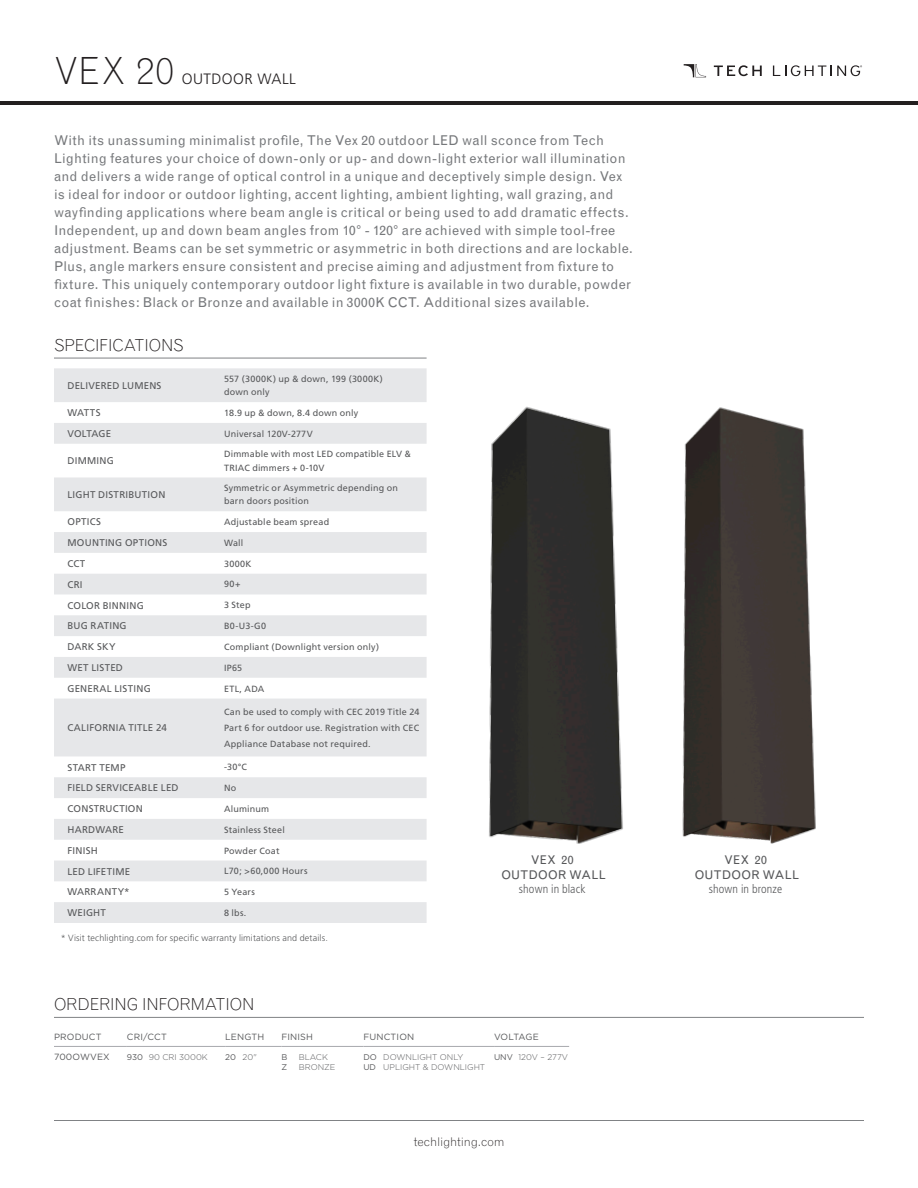
<style>
.page{position:relative;width:918px;height:1188px;background:#fff}
.page>*{position:absolute;margin:0;border:0;box-sizing:border-box;transform-origin:0 0}
.t1{font:300 37.5px "Grotesque";color:#231f20}
.Spec_Header{font:300 16.5px "Grotesque";letter-spacing:-.015em;color:#231f20}
.t2{font:300 15px "Frutiger";letter-spacing:.03em;color:#231f20}
.t3{font:13.5px/18px "Grotesque";letter-spacing:.02em;color:#76787b}
.Product{font:12px/14.4px "Grotesque";letter-spacing:.005em;color:#57585a;text-align:center}
.Product_Detail{font:300 condensed 12px "Frutiger";letter-spacing:.01em;color:#57585a}
.t4{font:300 12px "Grotesque";letter-spacing:-.01em;color:#231f20}
.t5{font:9.75px "Frutiger";letter-spacing:.025em;color:#57585a}
.t6{font:9.75px "Frutiger";color:#57585a}
.t7{font:9px/13.5px "Frutiger";letter-spacing:.02em;color:#57585a}
.t8{font:300 9px "Frutiger";letter-spacing:.015em;color:#57585a}
.Column_Header{font:9px "Gotham";letter-spacing:.02em;color:#57585a}
.Column_Header-2{font:9px "Gotham";letter-spacing:-.02em;color:#57585a}
.Column_Text{font:300 8.25px "Gotham";color:#57585a}
.Column_Text-2{font:8.25px "Gotham";color:#57585a}
.s1{font-weight:400}
</style>
<div class="page">
<svg style="left:714px;top:65px;width:48px;height:11px"></svg>
<svg style="left:773px;top:65px;width:89px;height:11px"></svg>
<svg style="left:684px;top:64px;width:22px;height:13px"></svg>
<hr style="left:0;top:101px;width:918px;height:4px;background:#231f20">
<hr style="left:54px;top:1120px;width:810px;height:1px;background:#808285">
<hr style="left:54px;top:1017px;width:810px;height:1px;background:#808285">
<svg style="left:54px;top:368px;width:373px;height:555px;fill:#e6e7e9"></svg>
<img style="left:489px;top:406px;width:134px;height:438px">
<img style="left:682px;top:407px;width:134px;height:437px">
<hr style="left:54px;top:1046px;width:73px;height:1px;background:#a8a9ad">
<hr style="left:127px;top:1046px;width:98px;height:1px;background:#a8a9ad">
<hr style="left:225px;top:1046px;width:56px;height:1px;background:#a8a9ad">
<hr style="left:281px;top:1046px;width:82px;height:1px;background:#a8a9ad">
<hr style="left:363px;top:1046px;width:131px;height:1px;background:#a8a9ad">
<hr style="left:494px;top:1046px;width:75px;height:1px;background:#a8a9ad">
<hr style="left:54px;top:358px;width:373px;height:1px;background:#808285">
<h1 class="t1" style="left:54px;top:48px;width:121px">VEX 20</h1>
<p class="t2" style="left:182px;top:70px;width:116px">OUTDOOR WALL</p>
<p class="t3" style="left:54px;top:132px;width:580px">With its unassuming minimalist profile, The Vex 20 outdoor LED wall sconce from Tech Lighting features your choice of down-only or up- and down-light exterior wall illumination and delivers a wide range of optical control in a unique and deceptively simple design. Vex is ideal for indoor or outdoor lighting, accent lighting, ambient lighting, wall grazing, and wayfinding applications where beam angle is critical or being used to add dramatic effects.<br>Independent, up and down beam angles from 10° - 120° are achieved with simple tool-free adjustment. Beams can be set symmetric or asymmetric in both directions and are lockable.<br>Plus, angle markers ensure consistent and precise aiming and adjustment from fixture to fixture. This uniquely contemporary outdoor light fixture is available in two durable, powder coat finishes: Black or Bronze and available in 3000K CCT. Additional sizes available.</p>
<p class="Spec_Header" style="left:54px;top:335px;width:131px">SPECIFICATIONS</p>
<p class="t5" style="left:68px;top:380px;width:96px">DELIVERED LUMENS</p>
<p class="t7" style="left:224px;top:372px;width:160px">557 (3000K) up &amp; down, 199 (3000K) down only</p>
<p class="t5" style="left:68px;top:407px;width:35px">WATTS</p>
<p class="t7" style="left:224px;top:406px;width:136px">18.9 up &amp; down, 8.4 down only</p>
<p class="t6" style="left:68px;top:428px;width:45px">VOLTAGE</p>
<p class="t7" style="left:224px;top:427px;width:90px">Universal 120V-277V</p>
<p class="t5" style="left:68px;top:455px;width:48px">DIMMING</p>
<p class="t7" style="left:224px;top:447px;width:189px">Dimmable with most LED compatible ELV &amp;<br>TRIAC dimmers + 0-10V</p>
<p class="t5" style="left:68px;top:489px;width:99px">LIGHT DISTRIBUTION</p>
<p class="t7" style="left:224px;top:481px;width:175px">Symmetric or Asymmetric depending on barn doors position</p>
<p class="t5" style="left:68px;top:516px;width:35px">OPTICS</p>
<p class="t7" style="left:224px;top:515px;width:107px">Adjustable beam spread</p>
<p class="t5" style="left:68px;top:537px;width:101px">MOUNTING OPTIONS</p>
<p class="t7" style="left:224px;top:536px;width:21px">Wall</p>
<p class="t5" style="left:68px;top:558px;width:19px">CCT</p>
<p class="t7" style="left:224px;top:557px;width:29px">3000K</p>
<p class="t5" style="left:68px;top:579px;width:17px">CRI</p>
<p class="t7" style="left:224px;top:578px;width:18px">90+</p>
<p class="t5" style="left:68px;top:599px;width:78px">COLOR BINNING</p>
<p class="t7" style="left:224px;top:598px;width:28px">3 Step</p>
<p class="t5" style="left:68px;top:620px;width:61px">BUG RATING</p>
<p class="t7" style="left:224px;top:619px;width:43px">B0-U3-G0</p>
<p class="t5" style="left:68px;top:641px;width:50px">DARK SKY</p>
<p class="t7" style="left:224px;top:640px;width:156px">Compliant (Downlight version only)</p>
<p class="t5" style="left:68px;top:662px;width:57px">WET LISTED</p>
<p class="t7" style="left:224px;top:661px;width:20px">IP65</p>
<p class="t5" style="left:68px;top:683px;width:85px">GENERAL LISTING</p>
<p class="t7" style="left:224px;top:682px;width:42px">ETL, ADA</p>
<p class="t5" style="left:68px;top:722px;width:101px">CALIFORNIA TITLE 24</p>
<p class="t7" style="left:224px;top:705px;width:197px">Can be used to comply with CEC 2019 Title 24</p>
<p class="t7" style="left:224px;top:721px;width:197px">Part 6 for outdoor use. Registration with CEC</p>
<p class="t7" style="left:224px;top:737px;width:148px">Appliance Database not required.</p>
<p class="t5" style="left:68px;top:761px;width:60px">START TEMP</p>
<p class="t7" style="left:224px;top:760px;width:25px">-30°C</p>
<p class="t5" style="left:68px;top:782px;width:113px">FIELD SERVICEABLE LED</p>
<p class="t7" style="left:224px;top:781px;width:14px">No</p>
<p class="t5" style="left:68px;top:803px;width:77px">CONSTRUCTION</p>
<p class="t7" style="left:224px;top:802px;width:47px">Aluminum</p>
<p class="t5" style="left:68px;top:824px;width:58px">HARDWARE</p>
<p class="t7" style="left:224px;top:823px;width:62px">Stainless Steel</p>
<p class="t5" style="left:68px;top:845px;width:32px">FINISH</p>
<p class="t7" style="left:224px;top:844px;width:57px">Powder Coat</p>
<p class="t5" style="left:68px;top:865px;width:64px">LED LIFETIME</p>
<p class="t7" style="left:224px;top:864px;width:85px">L70; &gt;60,000 Hours</p>
<p class="t5" style="left:68px;top:886px;width:64px">WARRANTY*</p>
<p class="t7" style="left:224px;top:885px;width:32px">5 Years</p>
<p class="t5" style="left:68px;top:907px;width:40px">WEIGHT</p>
<p class="t7" style="left:224px;top:906px;width:24px">8 lbs.</p>
<p class="t8" style="left:61px;top:932px;width:269px">* Visit techlighting.com for specific warranty limitations and details.</p>
<p class="Spec_Header" style="left:54px;top:995px;width:202px">ORDERING INFORMATION</p>
<p class="Product" style="left:501px;top:853px;width:106px">VEX 20<br>OUTDOOR WALL</p>
<p class="Product_Detail" style="left:519px;top:882px;width:68px">shown in black</p>
<p class="Column_Header" style="left:54px;top:1031px;width:49px">PRODUCT</p>
<p class="Column_Header" style="left:127px;top:1031px;width:42px">CRI/CCT</p>
<p class="Column_Header" style="left:225px;top:1031px;width:41px">LENGTH</p>
<p class="Column_Header" style="left:281px;top:1031px;width:33px">FINISH</p>
<p class="Column_Header" style="left:363px;top:1031px;width:52px">FUNCTION</p>
<p class="Column_Header-2" style="left:494px;top:1031px;width:46px">VOLTAGE</p>
<p class="Column_Header" style="left:54px;top:1051px;width:57px">700OWVEX</p>
<p class="Column_Text" style="left:127px;top:1052px;width:82px"><span class="s1">930</span> 90 CRI 3000K</p>
<p class="Column_Text" style="left:225px;top:1052px;width:33px"><span class="s1">20</span> 20"</p>
<p class="Column_Text-2" style="left:281px;top:1052px;width:7px">B</p>
<p class="Column_Text" style="left:299px;top:1052px;width:31px">BLACK</p>
<p class="Column_Text-2" style="left:281px;top:1062px;width:7px">Z</p>
<p class="Column_Text" style="left:299px;top:1062px;width:38px">BRONZE</p>
<p class="Column_Text" style="left:363px;top:1052px;width:101px"><span class="s1">DO</span> DOWNLIGHT ONLY</p>
<p class="Column_Text" style="left:363px;top:1062px;width:123px"><span class="s1">UD</span> UPLIGHT &amp; DOWNLIGHT</p>
<p class="Column_Text" style="left:494px;top:1052px;width:76px"><span class="s1">UNV</span> 120V – 277V</p>
<p class="t4" style="left:414px;top:1134px;width:92px">techlighting.com</p>
<p class="Product" style="left:695px;top:853px;width:106px">VEX 20<br>OUTDOOR WALL</p>
<p class="Product_Detail" style="left:709px;top:882px;width:75px">shown in bronze</p>
</div>
